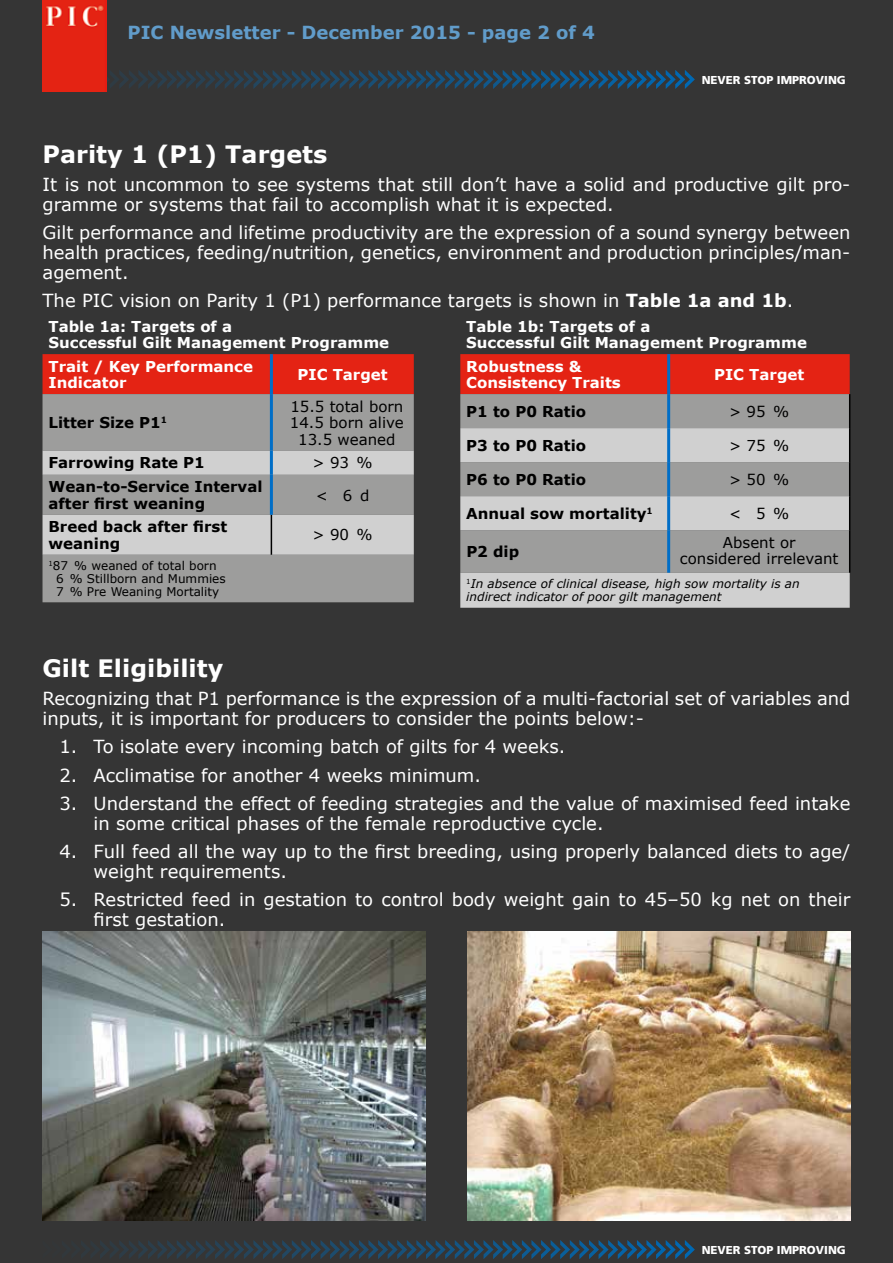
<style>
.page{position:relative;width:893px;height:1263px;background:#353535}
.page>*{position:absolute;margin:0;border:0;box-sizing:border-box;transform-origin:0 0}
.t1{font:700 24px "Verdana";color:#fff}
.t2{font:18px/19.8px "Verdana";color:#fff}
.t3{font:700 18px "Verdana";color:#619cca}
.t4{font:700 15px/16.5px "Verdana";color:#fff}
.t5{font:700 15px/16.5px "Verdana";color:#000}
.t6{font:15px/16.5px "Verdana";color:#000;text-align:center}
.t7{font:italic 12px/13.2px "Verdana";color:#000}
.t8{font:12px/13.2px "Verdana";color:#000}
.t9{font:900 11.55px "Frutiger LT Std";color:#fff}
.s1{font-weight:700}
</style>
<div class="page">
<svg style="left:100px;top:1240px;width:595px;height:19px"></svg>
<svg style="left:106px;top:70px;width:589px;height:19px"></svg>
<img style="left:43px;top:0;width:63px;height:92px">
<div style="left:460px;top:354px;width:390px;height:40px;background:#e42314"></div>
<div style="left:460px;top:394px;width:389px;height:34px;background:#9d9d9c"></div>
<svg style="left:460px;top:428px;width:390px;height:180px;background:#b9b9b9"></svg>
<hr style="left:849px;top:394px;width:1px;height:34px;background:#000">
<hr style="left:849px;top:428px;width:1px;height:34px;background:#000">
<hr style="left:849px;top:462px;width:1px;height:34px;background:#000">
<hr style="left:849px;top:496px;width:1px;height:34px;background:#000">
<hr style="left:849px;top:530px;width:1px;height:43px;background:#000">
<hr style="left:667px;top:354px;width:3px;height:40px;background:#006ec7">
<hr style="left:667px;top:394px;width:3px;height:34px;background:#006ec7">
<hr style="left:667px;top:428px;width:3px;height:34px;background:#006ec7">
<hr style="left:667px;top:462px;width:3px;height:34px;background:#006ec7">
<hr style="left:667px;top:496px;width:3px;height:34px;background:#006ec7">
<hr style="left:667px;top:530px;width:3px;height:43px;background:#006ec7">
<div style="left:43px;top:354px;width:371px;height:40px;background:#e42314"></div>
<div style="left:43px;top:394px;width:371px;height:208px;background:#9d9d9c"></div>
<svg style="left:43px;top:451px;width:371px;height:104px;background:#bbb"></svg>
<hr style="left:271px;top:515px;width:1px;height:40px;background:#000">
<hr style="left:270px;top:354px;width:3px;height:40px;background:#006ec7">
<hr style="left:270px;top:394px;width:3px;height:57px;background:#006ec7">
<hr style="left:270px;top:451px;width:3px;height:24px;background:#006ec7">
<hr style="left:270px;top:475px;width:3px;height:40px;background:#006ec7">
<img style="left:43px;top:931px;width:382px;height:289px">
<img style="left:468px;top:931px;width:382px;height:289px">
<p class="t3" style="left:128px;top:20px;width:469px">PIC Newsletter - December 2015 - page 2 of 4</p>
<p class="t9" style="left:702px;top:73px;width:146px">NEVER STOP IMPROVING</p>
<h1 class="t1" style="left:43px;top:137px;width:286px">Parity 1 (P1) Targets</h1>
<p class="t2" style="left:43px;top:175px;width:809px">It is not uncommon to see systems that still don’t have a solid and productive gilt pro&shy;gramme or systems that fail to accomplish what it is expected.</p>
<p class="t2" style="left:43px;top:223px;width:809px;text-align:justify">Gilt performance and lifetime productivity are the expression of a sound synergy between health practices, feeding/nutrition, genetics, environment and production principles/man&shy;agement.</p>
<p class="t2" style="left:43px;top:291px;width:752px">The PIC vision on Parity 1 (P1) performance targets is shown in <span class="s1">Table 1a and 1b</span>.</p>
<p class="t4" style="left:49px;top:318px;width:342px">Table 1a: Targets of a<br>Successful Gilt Management Programme</p>
<p class="t4" style="left:49px;top:358px;width:206px">Trait / Key Performance<br>Indicator</p>
<p class="t4" style="left:298px;top:366px;width:92px">PIC Target</p>
<p class="t5" style="left:49px;top:414px;width:120px">Litter Size P1<sup>1</sup></p>
<p class="t6" style="left:290px;top:398px;width:115px">15.5 total born<br>14.5 born alive<br>13.5 weaned</p>
<p class="t5" style="left:49px;top:454px;width:158px">Farrowing Rate P1</p>
<p class="t6" style="left:312px;top:455px;width:62px">&gt; 93 %</p>
<p class="t5" style="left:49px;top:478px;width:216px">Wean-to-Service Interval after first weaning</p>
<p class="t6" style="left:316px;top:487px;width:55px">&lt; 6 d</p>
<p class="t5" style="left:49px;top:518px;width:180px">Breed back after first weaning</p>
<p class="t6" style="left:312px;top:527px;width:62px">&gt; 90 %</p>
<p class="t8" style="left:56px;top:559px;width:171px;text-indent:-8px"><sup>1</sup>87 % weaned of total born<br>6 % Stillborn and Mummies<br>7 % Pre Weaning Mortality</p>
<p class="t4" style="left:466px;top:318px;width:342px">Table 1b: Targets of a<br>Successful Gilt Management Programme</p>
<p class="t4" style="left:466px;top:358px;width:156px">Robustness &amp;<br>Consistency Traits</p>
<p class="t4" style="left:714px;top:366px;width:92px">PIC Target</p>
<p class="t5" style="left:466px;top:403px;width:121px">P1 to P0 Ratio</p>
<p class="t6" style="left:729px;top:403px;width:62px">&gt; 95 %</p>
<p class="t5" style="left:466px;top:437px;width:121px">P3 to P0 Ratio</p>
<p class="t6" style="left:729px;top:437px;width:62px">&gt; 75 %</p>
<p class="t5" style="left:466px;top:471px;width:121px">P6 to P0 Ratio</p>
<p class="t6" style="left:729px;top:471px;width:62px">&gt; 50 %</p>
<p class="t5" style="left:466px;top:505px;width:188px">Annual sow mortality<sup>1</sup></p>
<p class="t6" style="left:729px;top:505px;width:62px">&lt; 5 %</p>
<p class="t5" style="left:466px;top:543px;width:54px">P2 dip</p>
<p class="t6" style="left:680px;top:534px;width:160px">Absent or<br>considered irrelevant</p>
<p class="t7" style="left:466px;top:577px;width:335px"><sup>1</sup>In absence of clinical disease, high sow mortality is an indirect indicator of poor gilt management</p>
<h1 class="t1" style="left:43px;top:651px;width:182px">Gilt Eligibility</h1>
<p class="t2" style="left:43px;top:689px;width:809px">Recognizing that P1 performance is the expression of a multi-factorial set of variables and inputs, it is important for producers to consider the points below:-</p>
<p class="t2" style="left:60px;top:737px;width:507px">1. To isolate every incoming batch of gilts for 4 weeks.</p>
<p class="t2" style="left:60px;top:765px;width:423px">2. Acclimatise for another 4 weeks minimum.</p>
<p class="t2" style="left:94px;top:793px;width:758px;text-indent:-34px">3. Understand the effect of feeding strategies and the value of maximised feed intake in some critical phases of the female reproductive cycle.</p>
<p class="t2" style="left:94px;top:841px;width:758px;text-indent:-34px">4. Full feed all the way up to the first breeding, using properly balanced diets to age/ weight requirements.</p>
<p class="t2" style="left:94px;top:889px;width:758px;text-indent:-34px">5. Restricted feed in gestation to control body weight gain to 45–50 kg net on their first gestation.</p>
<p class="t9" style="left:702px;top:1243px;width:146px">NEVER STOP IMPROVING</p>
</div>
